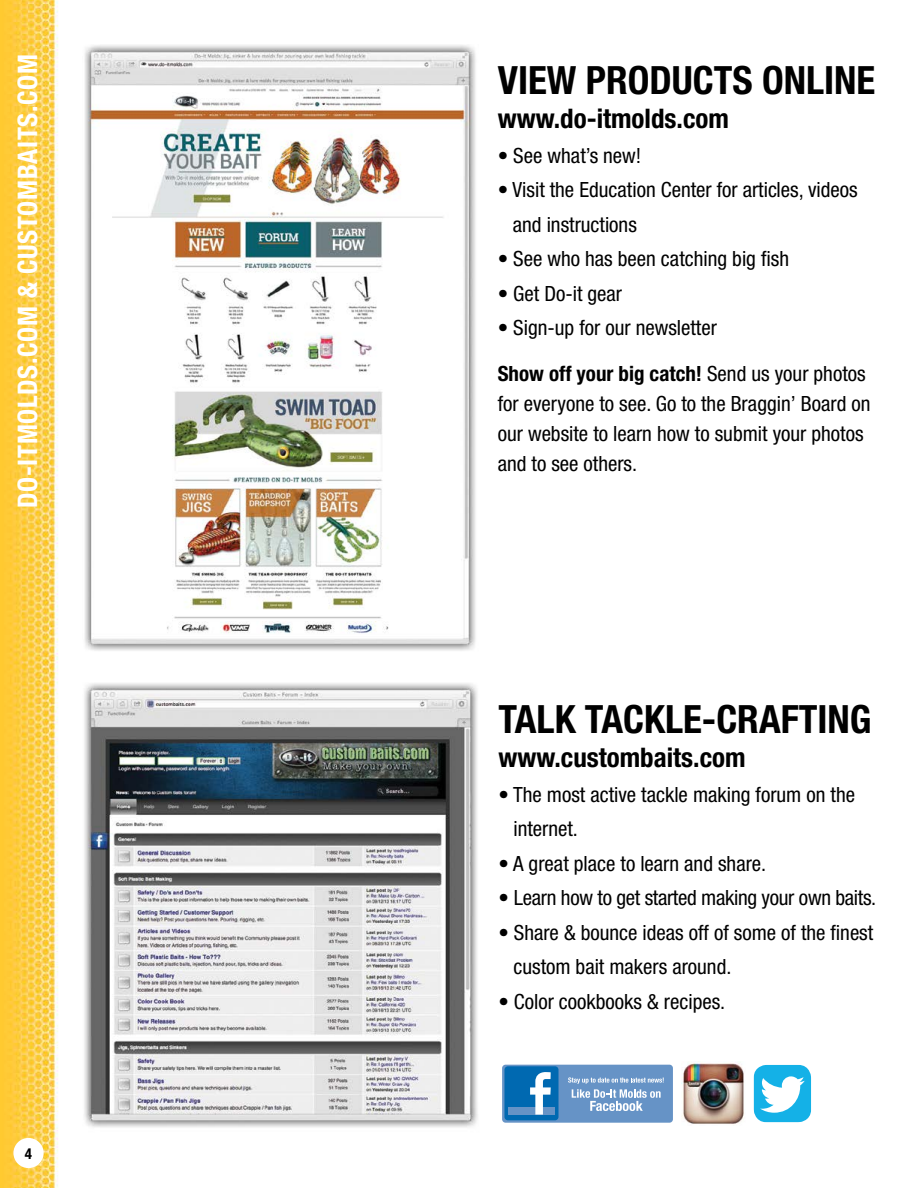
<style>
.page{position:relative;width:918px;height:1188px;background:#fff}
.page>*{position:absolute;margin:0;border:0;box-sizing:border-box;transform-origin:0 0}
.t1{font:700 condensed 39px "Helvetica Neue";color:#000}
.t2{font:700 condensed 27px "Helvetica Neue";color:#000}
.t3{font:700 condensed 27px "Helvetica Neue";letter-spacing:.025em;color:#fff}
.t4{font:condensed 21px/34.5px "Helvetica Neue";color:#000}
.t5{font:700 condensed 15px "Helvetica Neue";color:#000}
.s1{font-weight:700}
</style>
<div class="page">
<img style="left:0;top:0;width:812px;height:1188px">
<div style="left:13px;top:1138px;width:31px;height:30px;background:#fff;border-radius:50%"></div>
<img style="left:66px;top:678px;width:419px;height:467px">
<div style="left:502px;top:1065px;width:171px;height:58px;background:#6693c6;border-radius:3px"></div>
<div style="left:504px;top:1066px;width:55px;height:54px;background:#0069b1;border-radius:3px"></div>
<div style="left:508px;top:1107px;width:47px;height:8px;background:#6693c6"></div>
<svg style="left:530px;top:1072px;width:21px;height:43px"></svg>
<svg style="left:568px;top:1077px;width:96px;height:34px"></svg>
<img style="left:682px;top:1062px;width:63px;height:64px">
<svg style="left:754px;top:1065px;width:57px;height:57px"></svg>
<img style="left:66px;top:25px;width:420px;height:634px">
<p class="t3" style="left:11px;top:508px;width:456px;rotate:-90deg">DO-ITMOLDS.COM &amp; CUSTOMBAITS.COM</p>
<p class="t5" style="left:25px;top:1144px;width:9px">4</p>
<p class="t1" style="left:498px;top:57px;width:379px">VIEW PRODUCTS ONLINE</p>
<p class="t2" style="left:498px;top:103px;width:233px">www.do-itmolds.com</p>
<p class="t4" style="left:498px;top:138px;width:145px">• See what’s new!</p>
<p class="t4" style="left:513px;top:173px;width:346px;text-indent:-15px">• Visit the Education Center for articles, videos and instructions</p>
<p class="t4" style="left:498px;top:242px;width:293px">• See who has been catching big fish</p>
<p class="t4" style="left:498px;top:276px;width:126px">• Get Do-it gear</p>
<p class="t4" style="left:498px;top:305px;width:369px;line-height:45px">• Sign-up for our newsletter<br><span class="s1">Show off your big catch!</span> Send us your photos</p>
<p class="t4" style="left:498px;top:388px;width:374px;line-height:30px">for everyone to see. Go to the Braggin’ Board on our website to learn how to submit your photos and to see others.</p>
<p class="t1" style="left:498px;top:695px;width:375px">TALK TACKLE-CRAFTING</p>
<p class="t2" style="left:498px;top:741px;width:249px">www.custombaits.com</p>
<p class="t4" style="left:513px;top:777px;width:343px;text-indent:-15px">• The most active tackle making forum on the internet.</p>
<p class="t4" style="left:498px;top:846px;width:269px">• A great place to learn and share.</p>
<p class="t4" style="left:498px;top:880px;width:379px">• Learn how to get started making your own baits.</p>
<p class="t4" style="left:513px;top:915px;width:361px;text-indent:-15px">• Share &amp; bounce ideas off of some of the finest custom bait makers around.</p>
<p class="t4" style="left:498px;top:984px;width:228px">• Color cookbooks &amp; recipes.</p>
</div>
